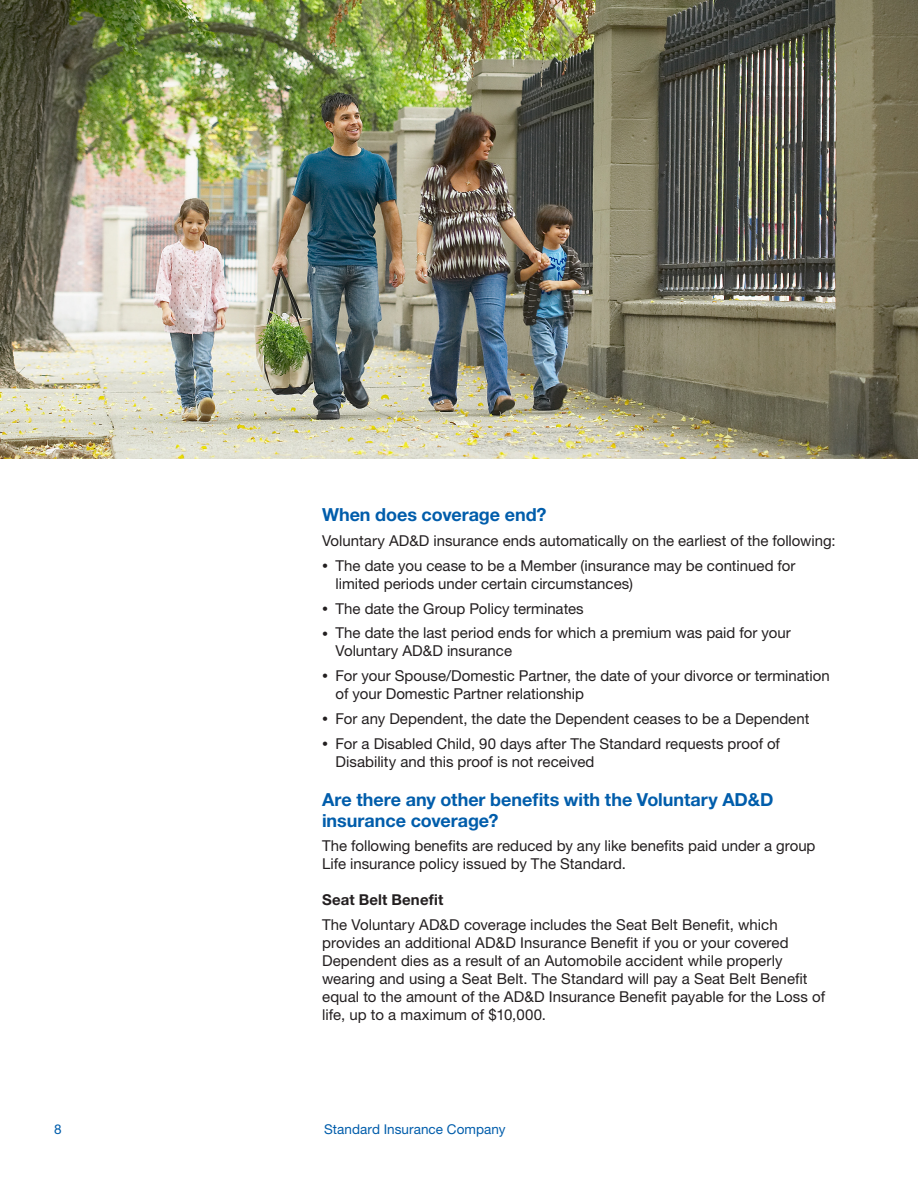
<style>
.page{position:relative;width:918px;height:1188px;background:#fff}
.page>*{position:absolute;margin:0;border:0;box-sizing:border-box;transform-origin:0 0}
.t1{font:700 18px/21px "Helvetica Neue LT Std";letter-spacing:-.005em;color:#015dab}
.t2{font:15px/18px "Helvetica Neue LT Std";color:#231f20}
.t3{font:700 15px "Helvetica Neue LT Std";letter-spacing:.01em;color:#231f20}
.t4{font:13.5px "Helvetica Neue LT Std";letter-spacing:.005em;color:#015dab}
.s1{font-size:12px}
</style>
<div class="page">
<img style="left:0;top:0;width:918px;height:459px">
<p class="t4" style="left:54px;top:1121px;width:9px">8</p>
<h4 class="t1" style="left:322px;top:504px;width:226px">When does coverage end?</h4>
<p class="t2" style="left:322px;top:532px;width:515px">Voluntary AD&amp;D insurance ends automatically on the earliest of the following:</p>
<p class="t2" style="left:336px;top:556px;width:461px;text-indent:-14px"><span class="s1">•</span> The date you cease to be a Member (insurance may be continued for limited periods under certain circumstances)</p>
<p class="t2" style="left:322px;top:599px;width:263px"><span class="s1">•</span> The date the Group Policy terminates</p>
<p class="t2" style="left:336px;top:624px;width:457px;text-indent:-14px"><span class="s1">•</span> The date the last period ends for which a premium was paid for your<br>Voluntary AD&amp;D insurance</p>
<p class="t2" style="left:336px;top:667px;width:496px;text-indent:-14px"><span class="s1">•</span> For your Spouse/Domestic Partner, the date of your divorce or termination of your Domestic Partner relationship</p>
<p class="t2" style="left:322px;top:709px;width:489px"><span class="s1">•</span> For any Dependent, the date the Dependent ceases to be a Dependent</p>
<p class="t2" style="left:336px;top:734px;width:446px;text-indent:-14px"><span class="s1">•</span> For a Disabled Child, 90 days after The Standard requests proof of<br>Disability and this proof is not received</p>
<h4 class="t1" style="left:322px;top:788px;width:453px">Are there any other benefits with the Voluntary AD&amp;D insurance coverage?</h4>
<p class="t2" style="left:322px;top:837px;width:495px">The following benefits are reduced by any like benefits paid under a group<br>Life insurance policy issued by The Standard.</p>
<h5 class="t3" style="left:322px;top:891px;width:123px">Seat Belt Benefit</h5>
<p class="t2" style="left:322px;top:916px;width:505px">The Voluntary AD&amp;D coverage includes the Seat Belt Benefit, which provides an additional AD&amp;D Insurance Benefit if you or your covered Dependent dies as a result of an Automobile accident while properly wearing and using a Seat Belt. The Standard will pay a Seat Belt Benefit equal to the amount of the AD&amp;D Insurance Benefit payable for the Loss of life, up to a maximum of $10,000.</p>
<p class="t4" style="left:324px;top:1121px;width:183px">Standard Insurance Company</p>
</div>
